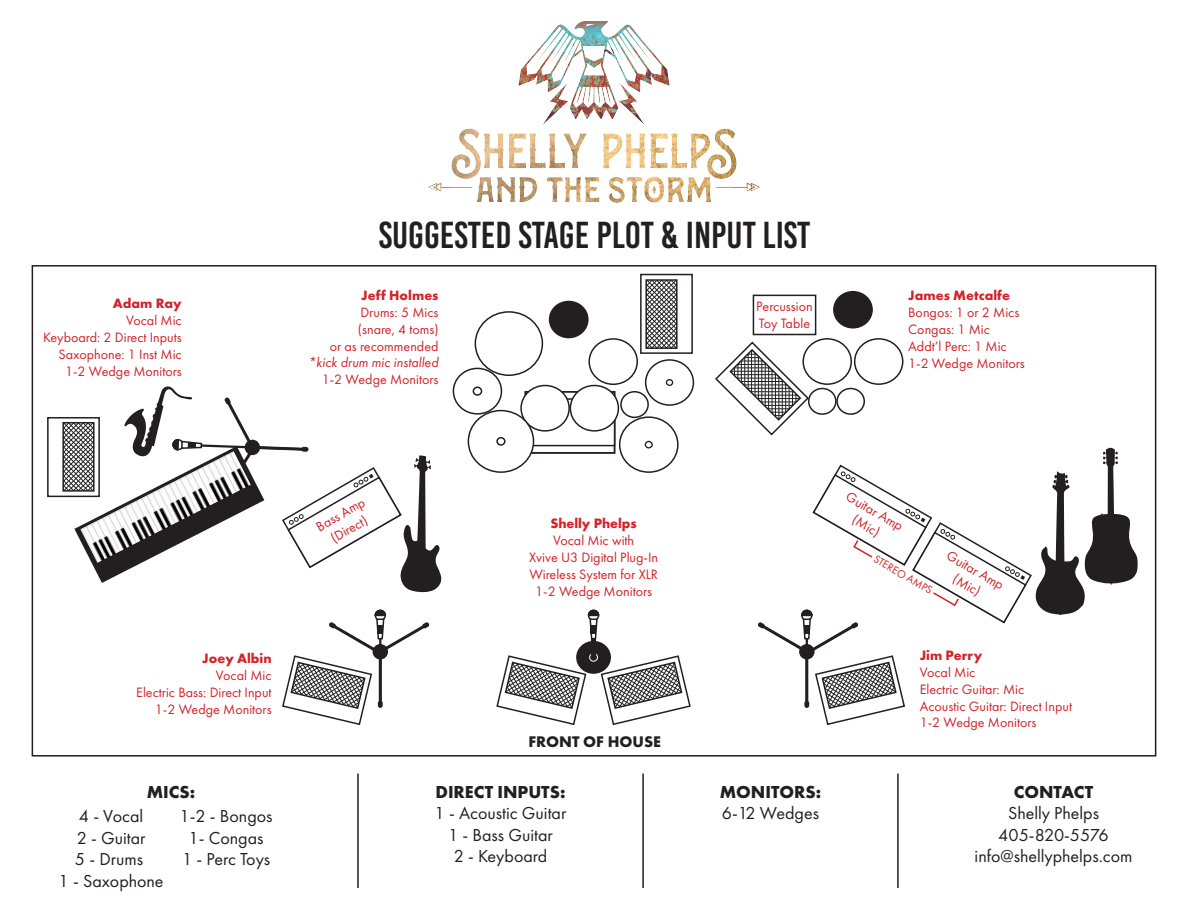
<style>
.page{position:relative;width:1188px;height:918px;background:#fff}
.page>*{position:absolute;margin:0;border:0;box-sizing:border-box;transform-origin:0 0}
.t1{font:37.5px "Bebas Kai";color:#231f20}
.t2{font:18px/21.6px "Futura PT";color:#231f20;text-align:center}
.t3{font:700 18px "Futura PT";color:#231f20}
.t4{font:700 15.9px "Futura PT";color:#231f20}
.t5{font:14.1px/17px "Futura PT";color:#d1232a;text-align:center}
.t6{font:700 14.1px "Futura PT";color:#d1232a}
.t7{font:italic 14.1px "Futura PT";color:#d1232a}
.t8{font:11.25px "Futura PT";color:#d1232a}
</style>
<div class="page">
<svg style="left:282px;top:610px;width:148px;height:116px"></svg>
<div style="left:591px;top:636px;width:5px;height:12px;background:#231f20"></div>
<div style="left:576px;top:641px;width:35px;height:33px;background:#231f20;border-radius:50%"></div>
<div style="left:589px;top:653px;width:9px;height:9px;border:1px solid #fff;border-radius:50%"></div>
<div style="left:591px;top:641px;width:5px;height:16px;background:#231f20"></div>
<svg style="left:588px;top:610px;width:11px;height:30px"></svg>
<svg style="left:600px;top:654px;width:91px;height:72px"></svg>
<svg style="left:496px;top:654px;width:91px;height:71px"></svg>
<img style="left:428px;top:22px;width:332px;height:181px">
<hr style="left:357px;top:774px;width:2px;height:114px;background:#231f20">
<hr style="left:897px;top:774px;width:2px;height:114px;background:#231f20">
<hr style="left:642px;top:774px;width:2px;height:114px;background:#231f20">
<div style="left:620px;top:391px;width:29px;height:27px;border:2px solid #231f20;border-radius:50%"></div>
<svg style="left:533px;top:394px;width:79px;height:56px"></svg>
<div style="left:525px;top:391px;width:90px;height:63px;border:2px solid #231f20"></div>
<div style="left:525px;top:399px;width:90px;height:47px;background:#fff"></div>
<div style="left:525px;top:398px;width:90px;height:48px;border:2px solid #231f20"></div>
<div style="left:570px;top:386px;width:48px;height:45px;background:#fff;border-radius:50%"></div>
<div style="left:570px;top:385px;width:49px;height:47px;border:2px solid #231f20;border-radius:50%"></div>
<div style="left:521px;top:386px;width:48px;height:45px;background:#fff;border-radius:50%"></div>
<div style="left:520px;top:385px;width:50px;height:47px;border:2px solid #231f20;border-radius:50%"></div>
<div style="left:588px;top:338px;width:50px;height:47px;border:2px solid #231f20;border-radius:50%"></div>
<div style="left:475px;top:311px;width:68px;height:65px;border:2px solid #231f20;border-radius:50%"></div>
<div style="left:549px;top:301px;width:40px;height:37px;background:#231f20;border-radius:50%"></div>
<div style="left:619px;top:416px;width:60px;height:57px;border:2px solid #231f20;border-radius:50%"></div>
<div style="left:645px;top:441px;width:8px;height:7px;border:1px solid #231f20;border-radius:50%"></div>
<div style="left:645px;top:359px;width:49px;height:47px;border:2px solid #231f20;border-radius:50%"></div>
<div style="left:666px;top:379px;width:7px;height:7px;border:1px solid #231f20;border-radius:50%"></div>
<div style="left:468px;top:411px;width:66px;height:61px;background:#fff;border-radius:50%"></div>
<div style="left:468px;top:410px;width:66px;height:63px;border:2px solid #231f20;border-radius:50%"></div>
<div style="left:496px;top:437px;width:10px;height:9px;border:2px solid #231f20;border-radius:50%"></div>
<div style="left:453px;top:368px;width:49px;height:47px;border:2px solid #231f20;border-radius:50%"></div>
<div style="left:473px;top:387px;width:9px;height:9px;border:2px solid #231f20;border-radius:50%"></div>
<div style="left:833px;top:291px;width:40px;height:38px;background:#231f20;border-radius:50%"></div>
<div style="left:802px;top:338px;width:50px;height:47px;border:2px solid #231f20;border-radius:50%"></div>
<div style="left:854px;top:338px;width:49px;height:47px;border:2px solid #231f20;border-radius:50%"></div>
<div style="left:808px;top:388px;width:29px;height:27px;border:2px solid #231f20;border-radius:50%"></div>
<div style="left:836px;top:388px;width:29px;height:27px;border:2px solid #231f20;border-radius:50%"></div>
<div style="left:753px;top:295px;width:63px;height:40px;border:2px solid #231f20"></div>
<div style="left:47px;top:417px;width:53px;height:80px;background:#fff;border:2px solid #231f20"></div>
<div style="left:62px;top:422px;width:33px;height:70px;background:#7e7c7c"></div>
<svg style="left:758px;top:448px;width:380px;height:278px"></svg>
<svg style="left:63px;top:386px;width:379px;height:206px"></svg>
<svg style="left:715px;top:341px;width:95px;height:95px"></svg>
<hr style="left:734px;top:350px;width:1px;height:70px;background:#231f20">
<hr style="left:738px;top:350px;width:1px;height:70px;background:#231f20">
<hr style="left:741px;top:350px;width:1px;height:70px;background:#231f20">
<hr style="left:745px;top:350px;width:1px;height:70px;background:#231f20">
<hr style="left:748px;top:350px;width:1px;height:70px;background:#231f20">
<hr style="left:751px;top:350px;width:1px;height:70px;background:#231f20">
<hr style="left:755px;top:350px;width:1px;height:70px;background:#231f20">
<hr style="left:758px;top:350px;width:1px;height:70px;background:#231f20">
<hr style="left:762px;top:350px;width:1px;height:70px;background:#231f20">
<hr style="left:765px;top:350px;width:1px;height:70px;background:#231f20">
<hr style="left:768px;top:350px;width:1px;height:70px;background:#231f20">
<hr style="left:772px;top:350px;width:1px;height:70px;background:#231f20">
<hr style="left:775px;top:350px;width:1px;height:70px;background:#231f20">
<hr style="left:779px;top:350px;width:1px;height:70px;background:#231f20">
<hr style="left:782px;top:350px;width:1px;height:70px;background:#231f20">
<hr style="left:785px;top:350px;width:1px;height:70px;background:#231f20">
<hr style="left:789px;top:350px;width:1px;height:70px;background:#231f20">
<hr style="left:792px;top:350px;width:1px;height:70px;background:#231f20">
<hr style="left:796px;top:350px;width:1px;height:70px;background:#231f20">
<hr style="left:731px;top:350px;width:1px;height:70px;background:#231f20">
<hr style="left:799px;top:350px;width:1px;height:70px;background:#231f20">
<hr style="left:730px;top:415px;width:70px;height:1px;background:#231f20">
<hr style="left:730px;top:412px;width:70px;height:1px;background:#231f20">
<hr style="left:730px;top:409px;width:70px;height:1px;background:#231f20">
<hr style="left:730px;top:405px;width:70px;height:1px;background:#231f20">
<hr style="left:730px;top:402px;width:70px;height:1px;background:#231f20">
<hr style="left:730px;top:398px;width:70px;height:1px;background:#231f20">
<hr style="left:730px;top:395px;width:70px;height:1px;background:#231f20">
<hr style="left:730px;top:391px;width:70px;height:1px;background:#231f20">
<hr style="left:730px;top:388px;width:70px;height:1px;background:#231f20">
<hr style="left:730px;top:385px;width:70px;height:1px;background:#231f20">
<hr style="left:730px;top:381px;width:70px;height:1px;background:#231f20">
<hr style="left:730px;top:378px;width:70px;height:1px;background:#231f20">
<hr style="left:730px;top:374px;width:70px;height:1px;background:#231f20">
<hr style="left:730px;top:371px;width:70px;height:1px;background:#231f20">
<hr style="left:730px;top:368px;width:70px;height:1px;background:#231f20">
<hr style="left:730px;top:364px;width:70px;height:1px;background:#231f20">
<hr style="left:730px;top:361px;width:70px;height:1px;background:#231f20">
<hr style="left:730px;top:357px;width:70px;height:1px;background:#231f20">
<hr style="left:730px;top:354px;width:70px;height:1px;background:#231f20">
<hr style="left:730px;top:419px;width:70px;height:1px;background:#231f20">
<hr style="left:730px;top:351px;width:70px;height:1px;background:#231f20">
<div style="left:640px;top:274px;width:53px;height:80px;background:#fff;border:2px solid #231f20"></div>
<svg style="left:645px;top:279px;width:33px;height:70px"></svg>
<svg style="left:646px;top:280px;width:31px;height:68px"></svg>
<p class="t6" style="left:113px;top:295px;width:70px">Adam Ray</p>
<p class="t5" style="left:43px;top:312px;width:140px;text-align:right">Vocal Mic<br>Keyboard: 2 Direct Inputs<br>Saxophone: 1 Inst Mic<br>1-2 Wedge Monitors</p>
<h1 class="t1" style="left:379px;top:215px;width:433px">SUGGESTED STAGE PLOT &amp; INPUT LIST</h1>
<p class="t6" style="left:361px;top:286px;width:79px">Jeff Holmes</p>
<p class="t5" style="left:330px;top:304px;width:110px;text-align:right">Drums: 5 Mics (snare, 4 toms)<br>or as recommended</p>
<p class="t7" style="left:308px;top:354px;width:132px">*kick drum mic installed</p>
<p class="t5" style="left:322px;top:371px;width:118px">1-2 Wedge Monitors</p>
<p class="t5" style="left:756px;top:298px;width:58px;text-align:left">Percussion<br>Toy Table</p>
<p class="t6" style="left:908px;top:286px;width:103px">James Metcalfe</p>
<p class="t5" style="left:908px;top:304px;width:118px;text-align:left">Bongos: 1 or 2 Mics<br>Congas: 1 Mic<br>Addt’l Perc: 1 Mic<br>1-2 Wedge Monitors</p>
<p class="t6" style="left:202px;top:650px;width:71px">Joey Albin</p>
<p class="t5" style="left:136px;top:667px;width:137px;text-align:right">Vocal Mic<br>Electric Bass: Direct Input<br>1-2 Wedge Monitors</p>
<p class="t3" style="left:147px;top:780px;width:50px">MICS:</p>
<p class="t2" style="left:59px;top:805px;width:106px">4 - Vocal<br>2 - Guitar<br>5 - Drums<br>1 - Saxophone</p>
<p class="t2" style="left:180px;top:805px;width:95px">1-2 - Bongos<br>1- Congas<br>1 - Perc Toys</p>
<p class="t5" style="left:313px;top:520px;width:55px;rotate:-30deg">Bass Amp (Direct)</p>
<p class="t6" style="left:550px;top:514px;width:88px">Shelly Phelps</p>
<p class="t5" style="left:529px;top:532px;width:131px">Vocal Mic with<br>Xvive U3 Digital Plug-In<br>Wireless System for XLR<br>1-2 Wedge Monitors</p>
<p class="t4" style="left:528px;top:732px;width:134px">FRONT OF HOUSE</p>
<p class="t3" style="left:435px;top:780px;width:132px">DIRECT INPUTS:</p>
<p class="t2" style="left:435px;top:802px;width:133px">1 - Acoustic Guitar<br>1 - Bass Guitar<br>2 - Keyboard</p>
<p class="t3" style="left:720px;top:780px;width:103px">MONITORS:</p>
<p class="t2" style="left:722px;top:802px;width:99px">6-12 Wedges</p>
<p class="t5" style="left:851px;top:488px;width:65px;rotate:30deg">Guitar Amp (Mic)</p>
<p class="t8" style="left:878px;top:552px;width:67px;rotate:30deg">STEREO AMPS</p>
<p class="t5" style="left:952px;top:547px;width:65px;rotate:30deg">Guitar Amp (Mic)</p>
<p class="t6" style="left:920px;top:646px;width:64px">Jim Perry</p>
<p class="t5" style="left:920px;top:664px;width:154px;text-align:left">Vocal Mic<br>Electric Guitar: Mic<br>Acoustic Guitar: Direct Input<br>1-2 Wedge Monitors</p>
<p class="t3" style="left:1014px;top:780px;width:81px">CONTACT</p>
<p class="t2" style="left:975px;top:802px;width:159px">Shelly Phelps<br>405-820-5576 info@shellyphelps.com</p>
</div>
